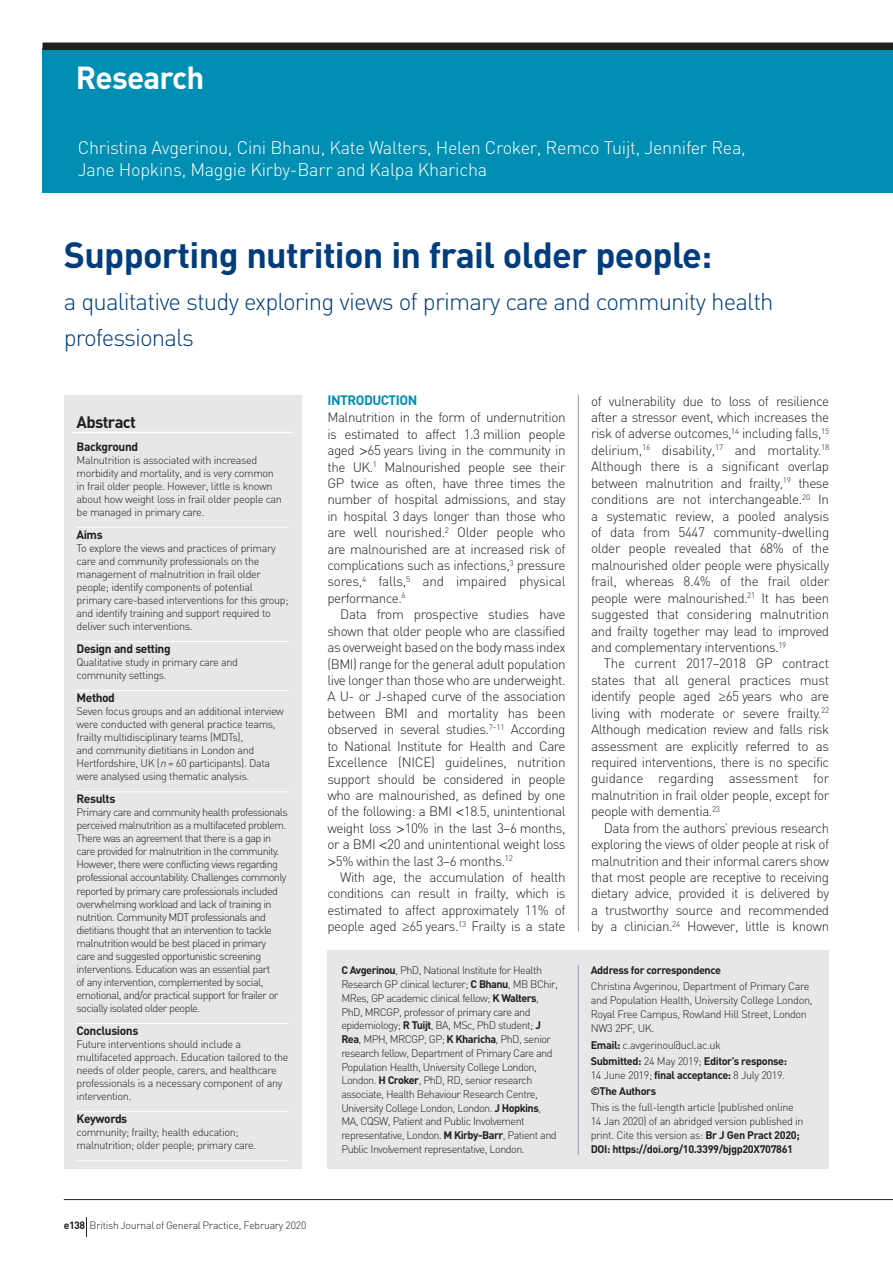
<style>
.page{position:relative;width:893px;height:1263px;background:#fff}
.page>*{position:absolute;margin:0;border:0;box-sizing:border-box;transform-origin:0 0}
.t1{font:700 36px "DIN";letter-spacing:-.02em;color:#013d7d}
.t2{font:700 31.5px "DIN";letter-spacing:-.025em;color:#fff}
.t3{font:300 24px/36px "DIN";letter-spacing:-.035em;color:#013d7d}
.t4{font:300 18px/21px "DIN";letter-spacing:-.015em;color:#fff}
.t5{font:700 16.5px "DIN";letter-spacing:-.035em;color:#231f20}
.t6{font:300 13.5px/16.5px "DIN";letter-spacing:-.035em;color:#231f20;text-align:justify}
.t7{font:700 13.5px "DIN";letter-spacing:-.035em;color:#008fb3}
.t8{font:700 12px "DIN";letter-spacing:-.035em;color:#231f20}
.t9{font:300 10.8px/13px "DIN";letter-spacing:-.05em;color:#231f20}
.t10{font:700 10.8px/16px "DIN";letter-spacing:-.035em;color:#231f20}
.t11{font:300 10.5px "DIN";letter-spacing:-.025em;color:#231f20}
.s1{font-style:italic}
.s2{font-family:"Helvetica"}
.s3{font-weight:700}
.s4{font-weight:300}
</style>
<div class="page">
<div style="left:43px;top:48px;width:850px;height:144px;background:#008fb3"></div>
<div style="left:43px;top:43px;width:850px;height:7px;background:#231f20"></div>
<hr style="left:578px;top:395px;width:1px;height:536px;background:#939598">
<div style="left:327px;top:949px;width:502px;height:219px;background:#e6e7e9"></div>
<hr style="left:578px;top:965px;width:1px;height:189px;background:#939598">
<div style="left:64px;top:395px;width:237px;height:773px;background:#e6e7e9"></div>
<hr style="left:72px;top:432px;width:221px;height:1px;background:#fff">
<hr style="left:77px;top:527px;width:212px;height:1px;background:#fff">
<hr style="left:77px;top:641px;width:212px;height:1px;background:#fff">
<hr style="left:77px;top:690px;width:212px;height:1px;background:#fff">
<hr style="left:77px;top:791px;width:212px;height:1px;background:#fff">
<hr style="left:77px;top:1023px;width:212px;height:1px;background:#fff">
<hr style="left:77px;top:1111px;width:212px;height:1px;background:#fff">
<hr style="left:77px;top:1160px;width:212px;height:1px;background:#fff">
<hr style="left:64px;top:1199px;width:829px;height:1px;background:#231f20">
<svg style="left:86px;top:1217px;width:1px;height:20px"></svg>
<h2 class="t2" style="left:76px;top:57px;width:130px">Research</h2>
<h3 class="t4" style="left:78px;top:137px;width:670px">Christina Avgerinou, Cini Bhanu, Kate Walters, Helen Croker, Remco Tuijt, Jennifer Rea,<br>Jane Hopkins, Maggie Kirby-Barr and Kalpa Kharicha</h3>
<h1 class="t1" style="left:64px;top:231px;width:650px">Supporting nutrition in frail older people:</h1>
<h3 class="t3" style="left:64px;top:284px;width:711px">a qualitative study exploring views of primary care and community health professionals</h3>
<h3 class="t5" style="left:77px;top:411px;width:61px">Abstract</h3>
<p class="t8" style="left:77px;top:438px;width:63px">Background</p>
<p class="t9" style="left:77px;top:453px;width:207px">Malnutrition is associated with increased morbidity and mortality, and is very common in frail older people. However, little is known about how weight loss in frail older people can be managed in primary care.</p>
<p class="t8" style="left:77px;top:526px;width:28px">Aims</p>
<p class="t9" style="left:77px;top:541px;width:214px">To explore the views and practices of primary care and community professionals on the management of malnutrition in frail older people; identify components of potential primary care-based interventions for this group; and identify training and support required to deliver such interventions.</p>
<p class="t8" style="left:77px;top:641px;width:96px">Design and setting</p>
<p class="t9" style="left:77px;top:655px;width:163px">Qualitative study in primary care and community settings.</p>
<p class="t8" style="left:77px;top:690px;width:40px">Method</p>
<p class="t9" style="left:77px;top:704px;width:209px">Seven focus groups and an additional interview were conducted with general practice teams, frailty multidisciplinary teams (MDTs),<br>and community dietitians in London and Hertfordshire, UK (<span class="s1">n</span>= 60 participants). Data were analysed using thematic analysis.</p>
<p class="t8" style="left:77px;top:791px;width:40px">Results</p>
<p class="t9" style="left:77px;top:806px;width:213px">Primary care and community health professionals perceived malnutrition as a multifaceted problem.<br>There was an agreement that there is a gap in care provided for malnutrition in the community.<br>However, there were conflicting views regarding professional accountability. Challenges commonly reported by primary care professionals included overwhelming workload and lack of training in nutrition. Community MDT professionals and dietitians thought that an intervention to tackle malnutrition would be best placed in primary care and suggested opportunistic screening interventions. Education was an essential part<br>of any intervention, complemented by social, emotional, and/or practical support for frailer or socially isolated older people.</p>
<p class="t8" style="left:77px;top:1023px;width:63px">Conclusions</p>
<p class="t9" style="left:77px;top:1037px;width:214px">Future interventions should include a multifaceted approach. Education tailored to the needs of older people, carers, and healthcare professionals is a necessary component of any intervention.</p>
<p class="t8" style="left:77px;top:1111px;width:52px">Keywords</p>
<p class="t9" style="left:77px;top:1125px;width:181px">community; frailty; health education; malnutrition; older people; primary care.</p>
<p class="t7" style="left:327px;top:391px;width:91px">INTRODUCTION</p>
<p class="t6" style="left:327px;top:409px;width:240px">Malnutrition in the form of undernutrition is estimated to affect 1.3 million people aged <span class="s2">&gt;</span>65 years living in the community in the UK.<sup>1</sup> Malnourished people see their GP twice as often, have three times the number of hospital admissions, and stay in hospital 3 days longer than those who are well nourished.<sup>2</sup> Older people who are malnourished are at increased risk of complications such as infections,<sup>3</sup> pressure sores,<sup>4</sup> falls,<sup>5</sup> and impaired physical performance.<sup>6</sup></p>
<p class="t6" style="left:327px;top:606px;width:240px;text-indent:13px">Data from prospective studies have shown that older people who are classified as overweight based on the body mass index (BMI) range for the general adult population live longer than those who are underweight.<br>A U- or J-shaped curve of the association between BMI and mortality has been observed in several studies.<sup>7–11</sup> According to National Institute for Health and Care Excellence (NICE) guidelines, nutrition support should be considered in people who are malnourished, as defined by one of the following: a BMI <span class="s2">&lt;</span>18.5, unintentional weight loss <span class="s2">&gt;</span>10% in the last 3–6 months, or a BMI <span class="s2">&lt;</span>20 and unintentional weight loss <span class="s2">&gt;</span>5% within the last 3–6 months.<sup>12</sup></p>
<p class="t6" style="left:327px;top:869px;width:240px;text-indent:13px">With age, the accumulation of health conditions can result in frailty, which is estimated to affect approximately 11% of people aged <span class="s2">≥</span>65 years.<sup>13</sup> Frailty is a state</p>
<p class="t6" style="left:591px;top:392px;width:240px">of vulnerability due to loss of resilience after a stressor event, which increases the risk of adverse outcomes,<sup>14</sup> including falls,<sup>15 </sup>delirium,<sup>16</sup> disability,<sup>17</sup> and mortality.<sup>18<br></sup>Although there is a significant overlap between malnutrition and frailty,<sup>19</sup> these conditions are not interchangeable.<sup>20</sup> In a systematic review, a pooled analysis of data from 5447 community-dwelling older people revealed that 68% of the malnourished older people were physically frail, whereas 8.4% of the frail older people were malnourished.<sup>21</sup> It has been suggested that considering malnutrition and frailty together may lead to improved and complementary interventions.<sup>19</sup></p>
<p class="t6" style="left:591px;top:655px;width:240px;text-indent:13px">The current 2017–2018 GP contract states that all general practices must identify people aged <span class="s2">≥</span>65 years who are living with moderate or severe frailty.<sup>22<br></sup>Although medication review and falls risk assessment are explicitly referred to as required interventions, there is no specific guidance regarding assessment for malnutrition in frail older people, except for people with dementia.<sup>23</sup></p>
<p class="t6" style="left:591px;top:819px;width:240px;text-indent:13px">Data from the authors’ previous research exploring the views of older people at risk of malnutrition and their informal carers show that most people are receptive to receiving dietary advice, provided it is delivered by a trustworthy source and recommended by a clinician.<sup>24</sup> However, little is known</p>
<p class="t9" style="left:341px;top:963px;width:218px;line-height:13.8px"><span class="s3">C Avgerinou</span>, PhD, National Institute for Health Research GP clinical lecturer; <span class="s3">C Bhanu</span>, MB BChir, MRes, GP academic clinical fellow; <span class="s3">K Walters</span>, PhD, MRCGP, professor of primary care and epidemiology; <span class="s3">R Tuijt</span>, BA, MSc, PhD student; <span class="s3">J Rea</span>, MPH, MRCGP, GP; <span class="s3">K Kharicha</span>, PhD, senior research fellow, Department of Primary Care and Population Health, University College London, London. <span class="s3">H Croker</span>, PhD, RD, senior research associate, Health Behaviour Research Centre, University College London, London. <span class="s3">J Hopkins</span>, MA, CQSW, Patient and Public Involvement representative, London. <span class="s3">M Kirby-Barr</span>, Patient and Public Involvement representative, London.</p>
<p class="t10" style="left:591px;top:962px;width:132px">Address for correspondence</p>
<p class="t9" style="left:591px;top:979px;width:223px;line-height:14px">Christina Avgerinou, Department of Primary Care and Population Health, University College London, Royal Free Campus, Rowland Hill Street, London NW3 2PF, UK.</p>
<p class="t10" style="left:591px;top:1036px;width:198px">Email: <span class="s4">c.avgerinou@ucl.ac.uk<br></span>Submitted: <span class="s4">24 May 2019;</span> Editor’s response:</p>
<p class="t10" style="left:591px;top:1066px;width:196px"><span class="s4">14 June 2019;</span> final acceptance: <span class="s4">8 July 2019. </span>©The Authors</p>
<p class="t9" style="left:591px;top:1100px;width:214px;line-height:14px">This is the full-length article (published online 14 Jan 2020) of an abridged version published in print. Cite this version as: <span class="s3">Br J Gen Pract 2020; DOI: https://doi.org/10.3399/bjgp20X707861</span></p>
<p class="t11" style="left:64px;top:1219px;width:244px"><span class="s3">e138</span> British Journal of General Practice, February 2020</p>
</div>
